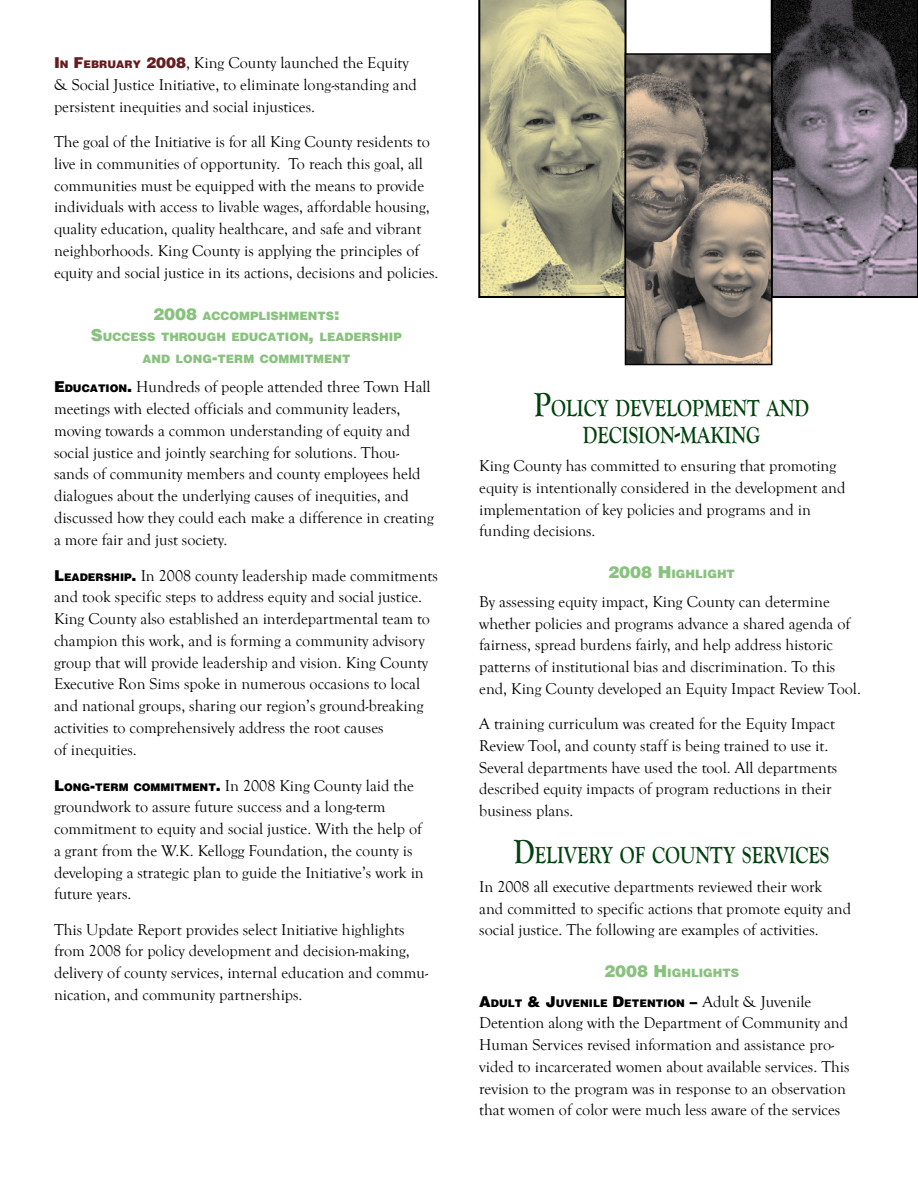
<style>
.page{position:relative;width:918px;height:1188px;background:#fff}
.page>*{position:absolute;margin:0;border:0;box-sizing:border-box;transform-origin:0 0}
.t1{font:700 24.15px/27px "Goudy Old Style T";color:#00420d;text-align:center;scale:.8 1}
.t2{font:16.2px/21.8px "Goudy Old Style T";color:#000}
.t3{font:900 11.55px/21.8px "Helvetica LT Std";color:#89c27f;text-align:center}
.t4{font:900 10.5px "Helvetica LT Std";color:#000}
.s1{font-family:"Helvetica LT Std";font-weight:900;font-size:15px;color:#661c1f}
.s2{font-family:"Helvetica LT Std";font-weight:900;font-size:10.5px;color:#661c1f}
.s3{font-size:16.5px}
.s4{font-family:"Helvetica LT Std";font-weight:900;font-size:15px}
.s5{font-family:"Helvetica LT Std";font-weight:900;font-size:10.5px}
.s6{font-size:34.5px}
.s7{font-size:15px}
.s8{font-family:"Goudy Old Style T";font-weight:400;font-size:16.2px}
</style>
<div class="page">
<svg style="left:771px;top:0;width:147px;height:298px;background:#6c646f"></svg>
<svg style="left:478px;top:0;width:149px;height:298px;background:#afab85"></svg>
<img style="left:628px;top:56px;width:141px;height:306px">
<div style="left:625px;top:53px;width:147px;height:312px;border:2px solid #000"></div>
<p class="t2" style="left:54px;top:53px;width:365px"><span class="s1">I</span> <span class="s2">N</span> <span class="s1">F</span><span class="s2">EBRUARY</span> <span class="s1">2008</span>, King County launched the Equity &amp; Social Justice Initiative, to eliminate long-standing and persistent inequities and social injustices.</p>
<p class="t2" style="left:54px;top:131px;width:386px">The goal of the Initiative is for all King County residents to live in communities of opportunity. To reach this goal, all communities must be equipped with the means to provide individuals with access to livable wages, affordable housing, quality education, quality healthcare, and safe and vibrant neighborhoods. King County is applying the principles of equity and social justice in its actions, decisions and policies.</p>
<p class="t3" style="left:91px;top:304px;width:312px"><span class="s3">2008</span> ACCOMPLISHMENTS<span class="s3">:<br>S</span>UCCESS THROUGH EDUCATION<span class="s3">,</span> LEADERSHIP<br>AND LONG<span class="s3">-</span>TERM COMMITMENT</p>
<p class="t2" style="left:54px;top:377px;width:381px"><span class="s4">E</span> <span class="s5">DUCATION</span><span class="s4">.</span> Hundreds of people attended three Town Hall meetings with elected officials and community leaders, moving towards a common understanding of equity and social justice and jointly searching for solutions. Thou&shy;sands of community members and county employees held dialogues about the underlying causes of inequities, and discussed how they could each make a difference in creating a more fair and just society.</p>
<p class="t2" style="left:54px;top:565px;width:385px"><span class="s4">L</span><span class="s5">EADERSHIP</span><span class="s4">.</span> In 2008 county leadership made commitments and took specific steps to address equity and social justice.<br>King County also established an interdepartmental team to champion this work, and is forming a community advisory group that will provide leadership and vision. King County Executive Ron Sims spoke in numerous occasions to local and national groups, sharing our region’s ground-breaking activities to comprehensively address the root causes<br>of inequities.</p>
<p class="t2" style="left:54px;top:775px;width:371px"><span class="s4">L</span><span class="s5">ONG</span><span class="s4">-</span><span class="s5">TERM COMMITMENT</span><span class="s4">.</span> In 2008 King County laid the groundwork to assure future success and a long-term commitment to equity and social justice. With the help of a grant from the W.K. Kellogg Foundation, the county is developing a strategic plan to guide the Initiative’s work in future years.</p>
<p class="t2" style="left:54px;top:919px;width:376px">This Update Report provides select Initiative highlights from 2008 for policy development and decision-making, delivery of county services, internal education and commu&shy;nication, and community partnerships.</p>
<h1 class="t1" style="left:534px;top:394px;width:345px"><span class="s6">P</span>OLICY DEVELOPMENT AND<br>DECISION<span class="s6">-</span>MAKING</h1>
<p class="t2" style="left:479px;top:455px;width:368px">King County has committed to ensuring that promoting equity is intentionally considered in the development and implementation of key policies and programs and in funding decisions.</p>
<p class="t3" style="left:608px;top:563px;width:128px"><span class="s3">2008 H</span>IGHLIGHT</p>
<p class="t2" style="left:479px;top:591px;width:383px">By assessing equity impact, King County can determine whether policies and programs advance a shared agenda of fairness, spread burdens fairly, and help address historic patterns of institutional bias and discrimination. To this end, King County developed an Equity Impact Review Tool.</p>
<p class="t2" style="left:479px;top:713px;width:360px">A training curriculum was created for the Equity Impact Review Tool, and county staff is being trained to use it.<br>Several departments have used the tool. All departments described equity impacts of program reductions in their business plans.</p>
<h1 class="t1" style="left:514px;top:842px;width:367px"><span class="s6">D</span>ELIVERY OF COUNTY SERVICES</h1>
<p class="t2" style="left:479px;top:876px;width:373px">In 2008 all executive departments reviewed their work<br>and committed to specific actions that promote equity and social justice. The following are examples of activities.</p>
<p class="t3" style="left:604px;top:962px;width:137px"><span class="s3">2008 H</span>IGHLIGHTS</p>
<p class="t4" style="left:479px;top:996px;width:334px"><span class="s7">A</span>DULT <span class="s7">&amp; J</span>UVENILE <span class="s7">D</span>ETENTION <span class="s7">–</span> <span class="s8">Adult &amp; Juvenile</span></p>
<p class="t2" style="left:479px;top:1012px;width:372px">Detention along with the Department of Community and Human Services revised information and assistance pro&shy;vided to incarcerated women about available services. This revision to the program was in response to an observation that women of color were much less aware of the services</p>
</div>
